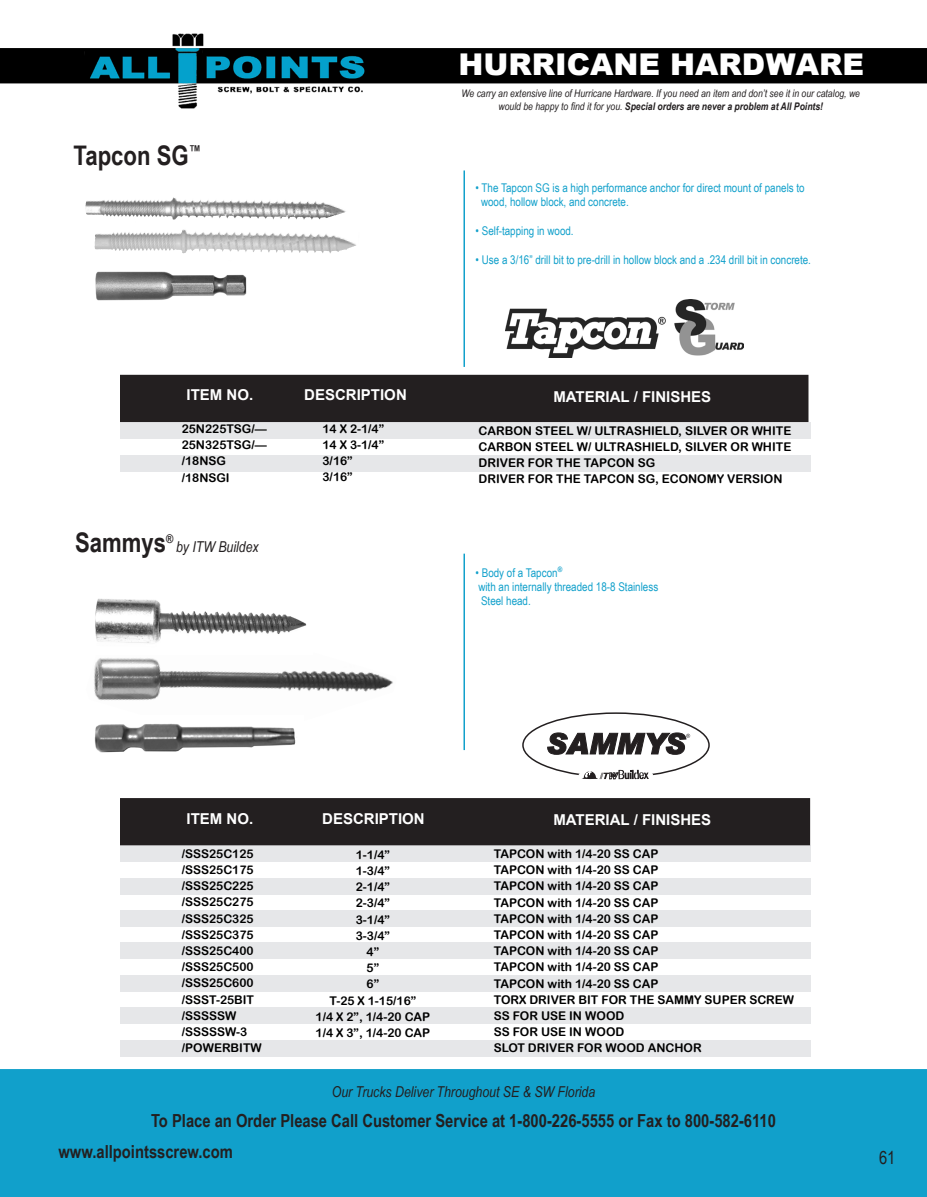
<style>
.page{position:relative;width:927px;height:1197px;background:#fff}
.page>*{position:absolute;margin:0;border:0;box-sizing:border-box;transform-origin:0 0}
.t1{font:900 30px "Arial";color:#fff}
.t2{font:700 27px "Arial Narrow";color:#231f20}
.t3{font:700 18px "Arial Narrow";color:#231f20}
.t4{font:18px "Arial Narrow";color:#231f20}
.t5{font:700 15px "Arial";color:#fff}
.t6{font:italic 15px "Arial Narrow";color:#231f20}
.t7{font:12px "Arial Rounded MT Bold";color:#000}
.t8{font:12px "Arial Narrow";color:#11a0cb}
.t9{font:700 12px "Arial Narrow";color:#231f20}
.t10{font:italic 10.5px/12.6px "Arial Narrow";color:#231f20;text-align:center}
.s1{font-weight:700}
</style>
<div class="page">
<img style="left:0;top:33px;width:927px;height:76px">
<div style="left:0;top:1069px;width:927px;height:128px;background:#11a0cb"></div>
<div style="left:121px;top:1040px;width:690px;height:17px;background:#e6e7e9"></div>
<div style="left:120px;top:1008px;width:690px;height:16px;background:#e6e7e9"></div>
<img style="left:96px;top:197px;width:79px;height:5px">
<img style="left:94px;top:658px;width:299px;height:42px">
<div style="left:120px;top:942px;width:690px;height:17px;background:#e6e7e9"></div>
<div style="left:120px;top:975px;width:690px;height:17px;background:#e6e7e9"></div>
<div style="left:120px;top:455px;width:690px;height:17px;background:#e6e7e9"></div>
<div style="left:120px;top:422px;width:690px;height:17px;background:#e6e7e9"></div>
<div style="left:121px;top:376px;width:687px;height:45px;background:#231f20"></div>
<div style="left:120px;top:375px;width:688px;height:47px;border:2px solid #231f20"></div>
<div style="left:120px;top:878px;width:690px;height:17px;background:#e6e7e9"></div>
<div style="left:120px;top:910px;width:690px;height:16px;background:#e6e7e9"></div>
<div style="left:120px;top:845px;width:690px;height:17px;background:#e6e7e9"></div>
<div style="left:121px;top:799px;width:688px;height:46px;background:#231f20"></div>
<div style="left:120px;top:798px;width:690px;height:47px;border:2px solid #231f20"></div>
<hr style="left:464px;top:170px;width:1px;height:197px;background:#11a0cb">
<img style="left:505px;top:299px;width:238px;height:58px">
<div style="left:579px;top:766px;width:74px;height:20px;border:1px solid #fff;border-radius:50%"></div>
<svg style="left:547px;top:712px;width:143px;height:67px"></svg>
<img style="left:95px;top:598px;width:212px;height:45px">
<img style="left:94px;top:723px;width:202px;height:30px">
<hr style="left:464px;top:554px;width:1px;height:196px;background:#11a0cb">
<img style="left:95px;top:271px;width:152px;height:30px">
<h1 class="t1" style="left:459px;top:43px;width:407px">HURRICANE HARDWARE</h1>
<p class="t2" style="left:74px;top:135px;width:129px">Tapcon SG<sup>™</sup></p>
<p class="t10" style="left:462px;top:87px;width:400px">We carry an extensive line of Hurricane Hardware. If you need an item and don’t see it in our catalog, we would be happy to find it for you. <span class="s1">Special orders are never a problem at All Points!</span></p>
<p class="t8" style="left:476px;top:179px;width:331px">• The Tapcon SG is a high performance anchor for direct mount of panels to</p>
<p class="t8" style="left:481px;top:193px;width:149px">wood, hollow block, and concrete.</p>
<p class="t8" style="left:476px;top:222px;width:100px">• Self-tapping in wood.</p>
<p class="t8" style="left:476px;top:251px;width:337px">• Use a 3/16” drill bit to pre-drill in hollow block and a .234 drill bit in concrete.</p>
<p class="t5" style="left:187px;top:385px;width:68px">ITEM NO.</p>
<p class="t5" style="left:304px;top:385px;width:104px">DESCRIPTION</p>
<p class="t5" style="left:553px;top:387px;width:159px">MATERIAL / FINISHES</p>
<p class="t7" style="left:182px;top:422px;width:87px">25N225TSG/—</p>
<p class="t7" style="left:182px;top:438px;width:87px">25N325TSG/—</p>
<p class="t7" style="left:182px;top:454px;width:46px">/18NSG</p>
<p class="t7" style="left:182px;top:470px;width:50px">/18NSGI</p>
<p class="t7" style="left:322px;top:421px;width:63px">14 X 2-1/4”</p>
<p class="t7" style="left:322px;top:437px;width:63px">14 X 3-1/4”</p>
<p class="t7" style="left:322px;top:454px;width:32px">3/16”</p>
<p class="t7" style="left:322px;top:470px;width:32px">3/16”</p>
<p class="t7" style="left:479px;top:423px;width:314px">CARBON STEEL W/ ULTRASHIELD, SILVER OR WHITE</p>
<p class="t7" style="left:479px;top:440px;width:314px">CARBON STEEL W/ ULTRASHIELD, SILVER OR WHITE</p>
<p class="t7" style="left:479px;top:456px;width:178px">DRIVER FOR THE TAPCON SG</p>
<p class="t7" style="left:479px;top:472px;width:305px">DRIVER FOR THE TAPCON SG, ECONOMY VERSION</p>
<p class="t2" style="left:75px;top:522px;width:93px">Sammys</p>
<p class="t9" style="left:166px;top:530px;width:9px">®</p>
<p class="t6" style="left:176px;top:536px;width:84px">by ITW Buildex</p>
<p class="t8" style="left:476px;top:563px;width:88px">• Body of a Tapcon<sup>®</sup></p>
<p class="t8" style="left:478px;top:578px;width:181px">with an internally threaded 18-8 Stainless</p>
<p class="t8" style="left:481px;top:592px;width:51px">Steel head.</p>
<p class="t5" style="left:187px;top:809px;width:68px">ITEM NO.</p>
<p class="t5" style="left:322px;top:809px;width:104px">DESCRIPTION</p>
<p class="t5" style="left:553px;top:810px;width:159px">MATERIAL / FINISHES</p>
<p class="t7" style="left:182px;top:846px;width:73px">/SSS25C125</p>
<p class="t7" style="left:182px;top:863px;width:73px">/SSS25C175</p>
<p class="t7" style="left:182px;top:879px;width:73px">/SSS25C225</p>
<p class="t7" style="left:182px;top:895px;width:73px">/SSS25C275</p>
<p class="t7" style="left:182px;top:911px;width:73px">/SSS25C325</p>
<p class="t7" style="left:182px;top:927px;width:73px">/SSS25C375</p>
<p class="t7" style="left:182px;top:944px;width:73px">/SSS25C400</p>
<p class="t7" style="left:182px;top:960px;width:73px">/SSS25C500</p>
<p class="t7" style="left:182px;top:976px;width:73px">/SSS25C600</p>
<p class="t7" style="left:182px;top:992px;width:74px">/SSST-25BIT</p>
<p class="t7" style="left:182px;top:1008px;width:56px">/SSSSSW</p>
<p class="t7" style="left:182px;top:1025px;width:67px">/SSSSSW-3</p>
<p class="t7" style="left:182px;top:1041px;width:82px">/POWERBITW</p>
<p class="t7" style="left:494px;top:847px;width:166px">TAPCON with 1/4-20 SS CAP</p>
<p class="t7" style="left:494px;top:863px;width:166px">TAPCON with 1/4-20 SS CAP</p>
<p class="t7" style="left:494px;top:879px;width:166px">TAPCON with 1/4-20 SS CAP</p>
<p class="t7" style="left:494px;top:895px;width:166px">TAPCON with 1/4-20 SS CAP</p>
<p class="t7" style="left:494px;top:911px;width:166px">TAPCON with 1/4-20 SS CAP</p>
<p class="t7" style="left:494px;top:928px;width:166px">TAPCON with 1/4-20 SS CAP</p>
<p class="t7" style="left:494px;top:944px;width:166px">TAPCON with 1/4-20 SS CAP</p>
<p class="t7" style="left:494px;top:960px;width:166px">TAPCON with 1/4-20 SS CAP</p>
<p class="t7" style="left:494px;top:976px;width:166px">TAPCON with 1/4-20 SS CAP</p>
<p class="t7" style="left:494px;top:992px;width:302px">TORX DRIVER BIT FOR THE SAMMY SUPER SCREW</p>
<p class="t7" style="left:494px;top:1009px;width:132px">SS FOR USE IN WOOD</p>
<p class="t7" style="left:494px;top:1025px;width:132px">SS FOR USE IN WOOD</p>
<p class="t7" style="left:494px;top:1041px;width:209px">SLOT DRIVER FOR WOOD ANCHOR</p>
<p class="t7" style="left:356px;top:847px;width:36px">1-1/4”</p>
<p class="t7" style="left:356px;top:864px;width:36px">1-3/4”</p>
<p class="t7" style="left:356px;top:880px;width:36px">2-1/4”</p>
<p class="t7" style="left:356px;top:896px;width:36px">2-3/4”</p>
<p class="t7" style="left:356px;top:912px;width:36px">3-1/4”</p>
<p class="t7" style="left:356px;top:928px;width:36px">3-3/4”</p>
<p class="t7" style="left:367px;top:945px;width:14px">4”</p>
<p class="t7" style="left:367px;top:961px;width:14px">5”</p>
<p class="t7" style="left:367px;top:977px;width:14px">6”</p>
<p class="t7" style="left:329px;top:993px;width:88px">T-25 X 1-15/16”</p>
<p class="t7" style="left:316px;top:1009px;width:116px">1/4 X 2”, 1/4-20 CAP</p>
<p class="t7" style="left:316px;top:1026px;width:116px">1/4 X 3”, 1/4-20 CAP</p>
<p class="t6" style="left:332px;top:1081px;width:265px">Our Trucks Deliver Throughout SE &amp; SW Florida</p>
<h3 class="t3" style="left:151px;top:1107px;width:626px">To Place an Order Please Call Customer Service at 1-800-226-5555 or Fax to 800-582-6110</h3>
<h3 class="t3" style="left:58px;top:1138px;width:176px">www.allpointsscrew.com</h3>
<h3 class="t4" style="left:879px;top:1144px;width:18px">61</h3>
</div>
